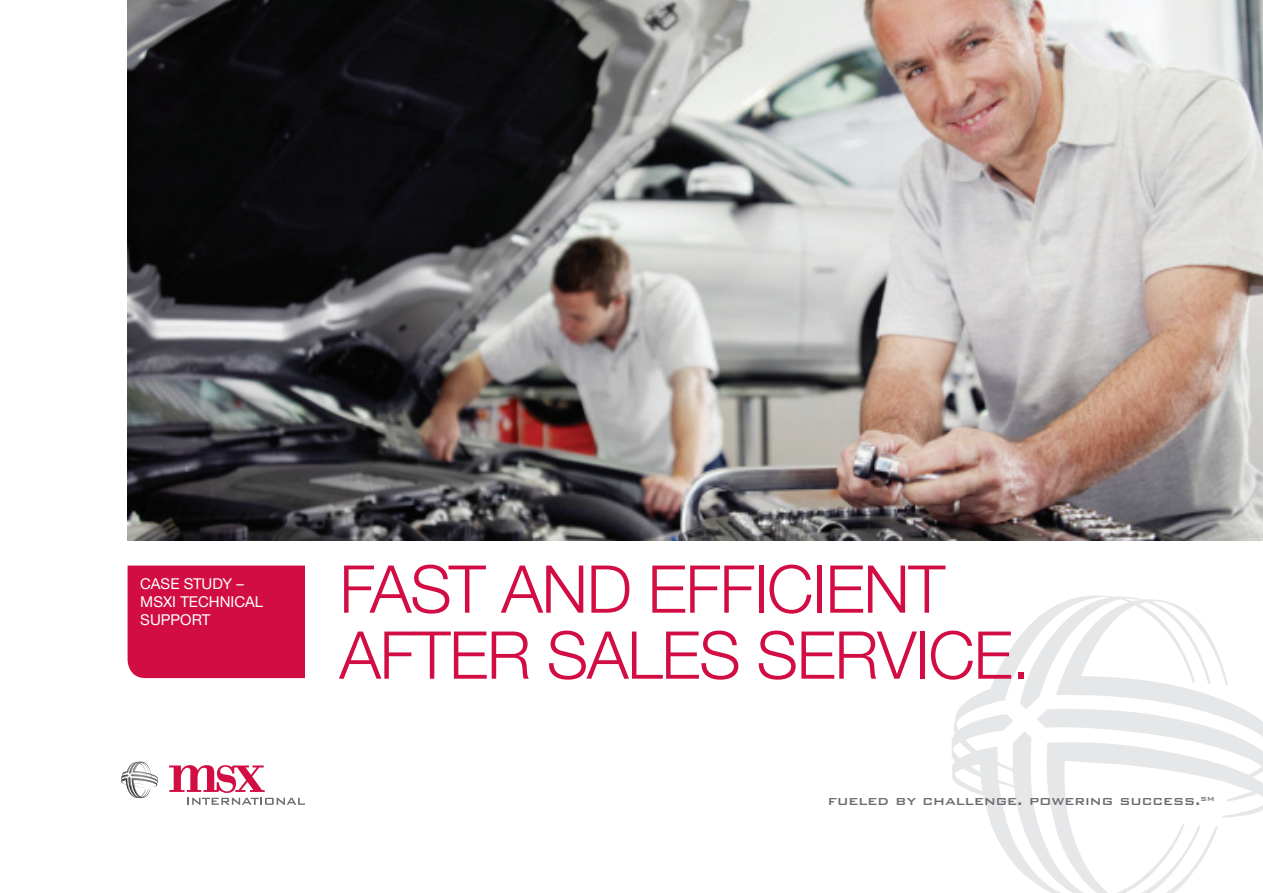
<style>
.page{position:relative;width:1263px;height:893px;background:#fff}
.page>*{position:absolute;margin:0;border:0;box-sizing:border-box;transform-origin:0 0}
.t1{font:300 66px/66px "Helvetica Neue LTW1 G";letter-spacing:-.02em;color:#d20d44}
.t2{font:500 16.5px "Bank Gothic";color:#6c6d70}
.t3{font:15px/18px "Helvetica Neue LTW1 G";color:#fff}
</style>
<div class="page">
<svg style="left:121px;top:762px;width:37px;height:36px"></svg>
<svg style="left:169px;top:765px;width:136px;height:40px"></svg>
<svg style="left:952px;top:595px;width:311px;height:298px"></svg>
<img style="left:128px;top:0;width:1135px;height:540px">
<div style="left:128px;top:566px;width:177px;height:112px;background:#d20d44"></div>
<p class="t3" style="left:140px;top:575px;width:124px">CASE STUDY –<br>MSXI TECHNICAL<br>SUPPORT</p>
<p class="t1" style="left:339px;top:556px;width:692px">FAST AND EFFICIENT<br>AFTER SALES SERVICE.</p>
<p class="t2" style="left:828px;top:792px;width:388px">fueled by challenge. powering success.<sup>sm</sup></p>
</div>
